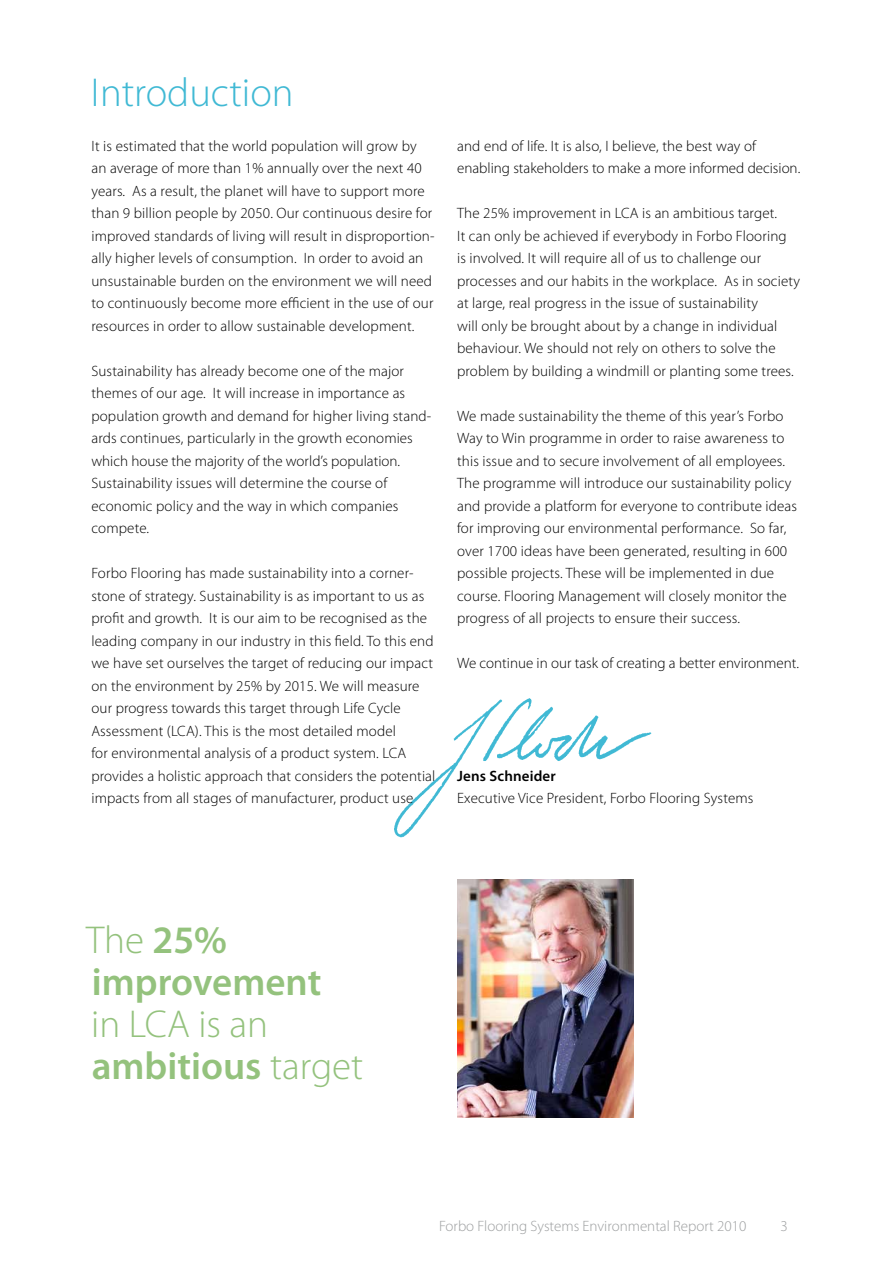
<style>
.page{position:relative;width:893px;height:1263px;background:#fff}
.page>*{position:absolute;margin:0;border:0;box-sizing:border-box;transform-origin:0 0}
.t1{font:300 40.5px "Myriad Pro";color:#40b9d4}
.t2{font:300 39px/42px "Myriad Pro";color:#94c27d}
.t3{font:600 39px/42px "Myriad Pro";color:#94c27d}
.t4{font:300 15px/22.5px "Myriad Pro";letter-spacing:.01em;color:#000}
.t5{font:300 15px "Myriad Pro";color:#9c9e9f}
.t6{font:600 15px "Myriad Pro";letter-spacing:.01em;color:#000}
.s1{font-weight:300}
.s2{font-weight:600}
</style>
<div class="page">
<img style="left:394px;top:698px;width:258px;height:140px">
<img style="left:457px;top:879px;width:176px;height:239px">
<h1 class="t1" style="left:91px;top:70px;width:204px">Introduction</h1>
<p class="t4" style="left:91px;top:135px;width:345px">It is estimated that the world population will grow by an average of more than 1% annually over the next 40 years. As a result, the planet will have to support more than 9 billion people by 2050. Our continuous desire for improved standards of living will result in disproportion&shy;ally higher levels of consumption. In order to avoid an unsustainable burden on the environment we will need to continuously become more efficient in the use of our resources in order to allow sustainable development.</p>
<p class="t4" style="left:91px;top:360px;width:341px">Sustainability has already become one of the major themes of our age. It will increase in importance as population growth and demand for higher living stand&shy;ards continues, particularly in the growth economies which house the majority of the world’s population.<br>Sustainability issues will determine the course of economic policy and the way in which companies compete.</p>
<p class="t4" style="left:91px;top:562px;width:345px">Forbo Flooring has made sustainability into a corner&shy;stone of strategy. Sustainability is as important to us as profit and growth. It is our aim to be recognised as the leading company in our industry in this field. To this end we have set ourselves the target of reducing our impact on the environment by 25% by 2015. We will measure our progress towards this target through Life Cycle Assessment (LCA). This is the most detailed model<br>for environmental analysis of a product system. LCA provides a holistic approach that considers the potential impacts from all stages of manufacturer, product use</p>
<p class="t4" style="left:457px;top:135px;width:345px">and end of life. It is also, I believe, the best way of enabling stakeholders to make a more informed decision.</p>
<p class="t4" style="left:457px;top:202px;width:344px">The 25% improvement in LCA is an ambitious target.<br>It can only be achieved if everybody in Forbo Flooring<br>is involved. It will require all of us to challenge our processes and our habits in the workplace. As in society at large, real progress in the issue of sustainability<br>will only be brought about by a change in individual behaviour. We should not rely on others to solve the problem by building a windmill or planting some trees.</p>
<p class="t4" style="left:457px;top:405px;width:342px">We made sustainability the theme of this year’s Forbo Way to Win programme in order to raise awareness to this issue and to secure involvement of all employees.<br>The programme will introduce our sustainability policy and provide a platform for everyone to contribute ideas for improving our environmental performance. So far, over 1700 ideas have been generated, resulting in 600 possible projects. These will be implemented in due course. Flooring Management will closely monitor the progress of all projects to ensure their success.</p>
<p class="t4" style="left:457px;top:652px;width:343px">We continue in our task of creating a better environment.</p>
<p class="t6" style="left:457px;top:766px;width:100px">Jens Schneider</p>
<p class="t4" style="left:457px;top:787px;width:298px">Executive Vice President, Forbo Flooring Systems</p>
<h2 class="t3" style="left:86px;top:918px;width:237px"><span class="s1">The</span> 25% improvement</h2>
<h2 class="t2" style="left:91px;top:1004px;width:273px">in LCA is an <span class="s2">ambitious</span> target</h2>
<p class="t5" style="left:439px;top:1218px;width:309px">Forbo Flooring Systems Environmental Report 2010</p>
<p class="t5" style="left:780px;top:1218px;width:9px">3</p>
</div>
